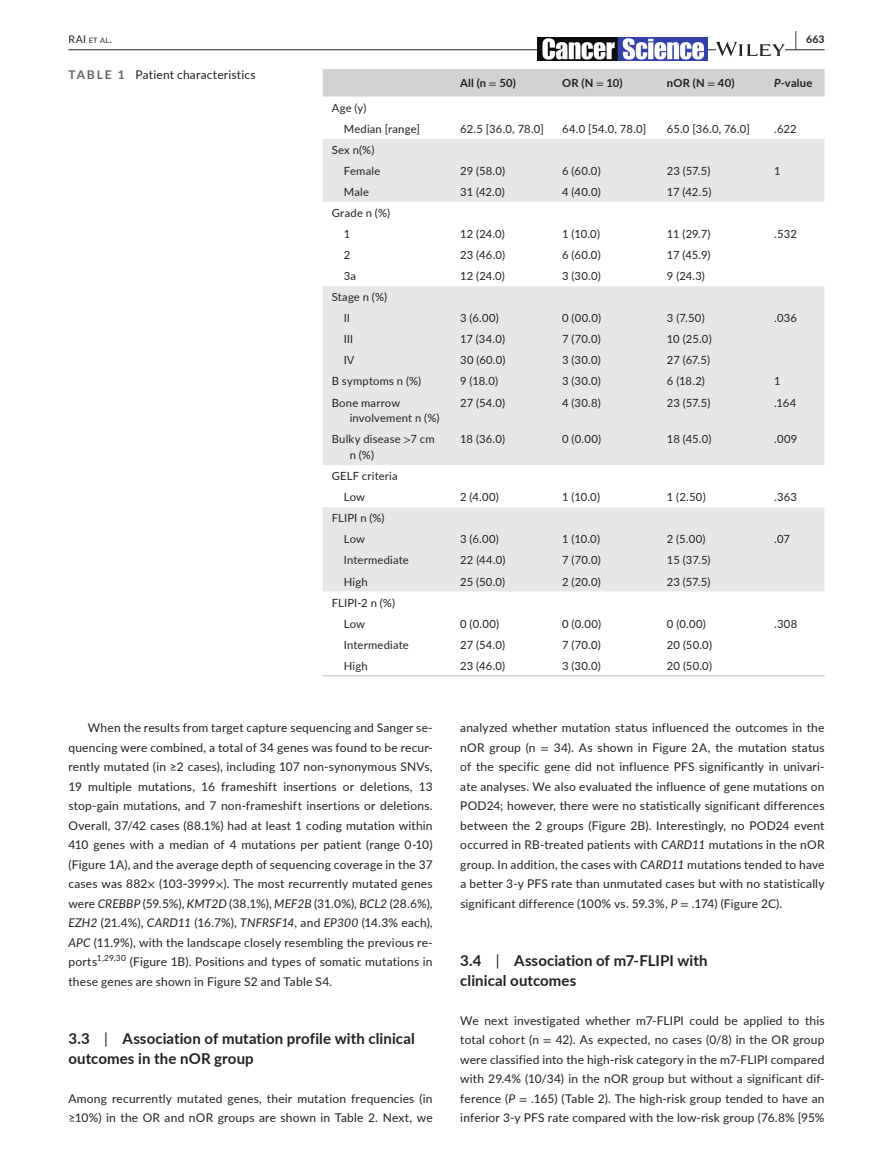
<style>
.page{position:relative;width:893px;height:1174px;background:#fff}
.page>*{position:absolute;margin:0;border:0;box-sizing:border-box;transform-origin:0 0}
.t1{font:700 15px/19.5px "Lato";letter-spacing:.005em;color:#231f20}
.t2{font:12px/19.5px "Lato";letter-spacing:.015em;color:#231f20;text-align:justify}
.t3{font:11.25px/21px "Lato";letter-spacing:.015em;color:#231f20}
.t4{font:700 11.25px "Lato";letter-spacing:.02em;color:#231f20}
.t5{font:11.25px "Arial Unicode MS";color:#231f20}
.t6{font:10.5px "Lato";color:#231f20}
.t7{font:700 10.5px "Lato";color:#231f20}
.t8{font:8.4px "Lato";color:#231f20}
.s1{font-size:7.35px}
.s2{font-size:19.5px}
.s3{font-weight:700;color:#636366}
.s4{font-family:"STIX";font-weight:400}
.s5{font-style:italic}
.s6{font-family:"STIX"}
.s7{font-size:12px}
.s8{font-weight:400}
</style>
<div class="page">
<hr style="left:68px;top:49px;width:756px;height:1px;background:#231f20">
<img style="left:537px;top:37px;width:171px;height:24px">
<svg style="left:716px;top:42px;width:69px;height:14px"></svg>
<div style="left:323px;top:69px;width:501px;height:28px;background:#d1d2d4"></div>
<svg style="left:323px;top:139px;width:501px;height:452px;fill:#e6e7e9"></svg>
<hr style="left:323px;top:675px;width:128px;height:1px;background:#d1d2d4">
<hr style="left:451px;top:675px;width:102px;height:1px;background:#d1d2d4">
<hr style="left:553px;top:675px;width:105px;height:1px;background:#d1d2d4">
<hr style="left:658px;top:675px;width:107px;height:1px;background:#d1d2d4">
<hr style="left:765px;top:675px;width:59px;height:1px;background:#d1d2d4">
<p class="t6" style="left:68px;top:31px;width:45px">RAI <span class="s1">et al</span>.</p>
<p class="t7" style="left:795px;top:31px;width:31px"><span class="s2">|</span> 663</p>
<p class="t2" style="left:68px;top:64px;width:189px"><span class="s3">TABLE 1</span> Patient characteristics</p>
<p class="t3" style="left:344px;top:96px;width:78px;text-indent:-12px">Age (y)<br>Median [range]</p>
<p class="t3" style="left:344px;top:139px;width:38px;text-indent:-12px">Sex n(%)<br>Female</p>
<p class="t4" style="left:460px;top:75px;width:57px">All (n <span class="s4">=</span> 50)</p>
<p class="t4" style="left:562px;top:75px;width:62px">OR (N <span class="s4">=</span> 10)</p>
<p class="t4" style="left:667px;top:75px;width:69px">nOR (N <span class="s4">=</span> 40)</p>
<p class="t4" style="left:774px;top:75px;width:40px"><span class="s5">P</span>-value</p>
<p class="t3" style="left:460px;top:118px;width:85px">62.5 [36.0, 78.0]</p>
<p class="t3" style="left:562px;top:118px;width:86px">64.0 [54.0, 78.0]</p>
<p class="t3" style="left:667px;top:118px;width:84px">65.0 [36.0, 76.0]</p>
<p class="t3" style="left:774px;top:118px;width:24px">.622</p>
<p class="t3" style="left:460px;top:160px;width:47px">29 (58.0)</p>
<p class="t3" style="left:562px;top:160px;width:40px">6 (60.0)</p>
<p class="t3" style="left:667px;top:160px;width:45px">23 (57.5)</p>
<p class="t3" style="left:774px;top:160px;width:8px">1</p>
<p class="t3" style="left:344px;top:181px;width:27px">Male</p>
<p class="t3" style="left:460px;top:181px;width:46px">31 (42.0)</p>
<p class="t3" style="left:562px;top:181px;width:40px">4 (40.0)</p>
<p class="t3" style="left:667px;top:181px;width:46px">17 (42.5)</p>
<p class="t3" style="left:344px;top:202px;width:48px;text-indent:-12px">Grade n (%)<br>1</p>
<p class="t3" style="left:460px;top:223px;width:46px">12 (24.0)</p>
<p class="t3" style="left:562px;top:223px;width:39px">1 (10.0)</p>
<p class="t3" style="left:667px;top:223px;width:45px">11 (29.7)</p>
<p class="t3" style="left:774px;top:223px;width:24px">.532</p>
<p class="t3" style="left:344px;top:244px;width:8px">2</p>
<p class="t3" style="left:460px;top:244px;width:47px">23 (46.0)</p>
<p class="t3" style="left:562px;top:244px;width:40px">6 (60.0)</p>
<p class="t3" style="left:667px;top:244px;width:45px">17 (45.9)</p>
<p class="t3" style="left:344px;top:265px;width:14px">3a</p>
<p class="t3" style="left:460px;top:265px;width:46px">12 (24.0)</p>
<p class="t3" style="left:562px;top:265px;width:40px">3 (30.0)</p>
<p class="t3" style="left:667px;top:265px;width:40px">9 (24.3)</p>
<p class="t3" style="left:332px;top:286px;width:57px">Stage n (%)</p>
<p class="t5" style="left:344px;top:310px;width:8px">Ⅱ</p>
<p class="t3" style="left:460px;top:307px;width:40px">3 (6.00)</p>
<p class="t3" style="left:562px;top:307px;width:40px">0 (00.0)</p>
<p class="t3" style="left:667px;top:307px;width:39px">3 (7.50)</p>
<p class="t3" style="left:774px;top:307px;width:24px">.036</p>
<p class="t5" style="left:344px;top:331px;width:11px">Ⅲ</p>
<p class="t3" style="left:460px;top:328px;width:46px">17 (34.0)</p>
<p class="t3" style="left:562px;top:328px;width:40px">7 (70.0)</p>
<p class="t3" style="left:667px;top:328px;width:46px">10 (25.0)</p>
<p class="t5" style="left:344px;top:352px;width:12px">Ⅳ</p>
<p class="t3" style="left:460px;top:349px;width:47px">30 (60.0)</p>
<p class="t3" style="left:562px;top:349px;width:40px">3 (30.0)</p>
<p class="t3" style="left:667px;top:349px;width:45px">27 (67.5)</p>
<p class="t3" style="left:332px;top:370px;width:91px">B symptoms n (%)</p>
<p class="t3" style="left:460px;top:370px;width:40px">9 (18.0)</p>
<p class="t3" style="left:562px;top:370px;width:40px">3 (30.0)</p>
<p class="t3" style="left:667px;top:370px;width:40px">6 (18.2)</p>
<p class="t3" style="left:774px;top:370px;width:8px">1</p>
<p class="t3" style="left:350px;top:394px;width:91px;line-height:15.8px;text-indent:-18px">Bone marrow involvement n (%)</p>
<p class="t3" style="left:460px;top:391px;width:46px">27 (54.0)</p>
<p class="t3" style="left:562px;top:391px;width:40px">4 (30.8)</p>
<p class="t3" style="left:667px;top:391px;width:45px">23 (57.5)</p>
<p class="t3" style="left:774px;top:391px;width:24px">.164</p>
<p class="t3" style="left:350px;top:431px;width:86px;line-height:15.8px;text-indent:-18px">Bulky disease <span class="s6">&gt;</span>7 cm n (%)</p>
<p class="t3" style="left:460px;top:428px;width:46px">18 (36.0)</p>
<p class="t3" style="left:562px;top:428px;width:40px">0 (0.00)</p>
<p class="t3" style="left:667px;top:428px;width:46px">18 (45.0)</p>
<p class="t3" style="left:774px;top:428px;width:25px">.009</p>
<p class="t3" style="left:344px;top:465px;width:55px;text-indent:-12px">GELF criteria<br>Low</p>
<p class="t3" style="left:460px;top:486px;width:40px">2 (4.00)</p>
<p class="t3" style="left:562px;top:486px;width:39px">1 (10.0)</p>
<p class="t3" style="left:667px;top:486px;width:40px">1 (2.50)</p>
<p class="t3" style="left:774px;top:486px;width:24px">.363</p>
<p class="t3" style="left:344px;top:507px;width:42px;text-indent:-12px">FLIPI n (%)<br>Low</p>
<p class="t3" style="left:460px;top:528px;width:40px">3 (6.00)</p>
<p class="t3" style="left:562px;top:528px;width:39px">1 (10.0)</p>
<p class="t3" style="left:667px;top:528px;width:40px">2 (5.00)</p>
<p class="t3" style="left:774px;top:528px;width:17px">.07</p>
<p class="t3" style="left:344px;top:549px;width:67px">Intermediate</p>
<p class="t3" style="left:460px;top:549px;width:47px">22 (44.0)</p>
<p class="t3" style="left:562px;top:549px;width:40px">7 (70.0)</p>
<p class="t3" style="left:667px;top:549px;width:45px">15 (37.5)</p>
<p class="t3" style="left:344px;top:570px;width:25px">High</p>
<p class="t3" style="left:460px;top:570px;width:47px">25 (50.0)</p>
<p class="t3" style="left:562px;top:570px;width:40px">2 (20.0)</p>
<p class="t3" style="left:667px;top:570px;width:45px">23 (57.5)</p>
<p class="t3" style="left:344px;top:591px;width:53px;text-indent:-12px">FLIPI-2 n (%)<br>Low</p>
<p class="t3" style="left:460px;top:612px;width:40px">0 (0.00)</p>
<p class="t3" style="left:562px;top:612px;width:40px">0 (0.00)</p>
<p class="t3" style="left:667px;top:612px;width:40px">0 (0.00)</p>
<p class="t3" style="left:774px;top:612px;width:25px">.308</p>
<p class="t3" style="left:344px;top:633px;width:67px">Intermediate</p>
<p class="t3" style="left:460px;top:633px;width:46px">27 (54.0)</p>
<p class="t3" style="left:562px;top:633px;width:40px">7 (70.0)</p>
<p class="t3" style="left:667px;top:633px;width:47px">20 (50.0)</p>
<p class="t3" style="left:344px;top:654px;width:25px">High</p>
<p class="t3" style="left:460px;top:654px;width:47px">23 (46.0)</p>
<p class="t3" style="left:562px;top:654px;width:40px">3 (30.0)</p>
<p class="t3" style="left:667px;top:654px;width:47px">20 (50.0)</p>
<p class="t2" style="left:68px;top:717px;width:366px;text-indent:20px">When the results from target capture sequencing and Sanger se&shy;quencing were combined, a total of 34 genes was found to be recur&shy;rently mutated (in ≥2 cases), including 107 non-synonymous SNVs, 19 multiple mutations, 16 frameshift insertions or deletions, 13 stop-gain mutations, and 7 non-frameshift insertions or deletions.<br>Overall, 37/42 cases (88.1%) had at least 1 coding mutation within 410 genes with a median of 4 mutations per patient (range 0-10) (Figure 1A), and the average depth of sequencing coverage in the 37 cases was 882<span class="s6">×</span> (103-3999<span class="s6">×</span>). The most recurrently mutated genes were <span class="s5">CREBBP</span> (59.5%), <span class="s5">KMT2D</span> (38.1%), <span class="s5">MEF2B</span> (31.0%), <span class="s5">BCL2</span> (28.6%), <span class="s5">EZH2</span> (21.4%), <span class="s5">CARD11</span> (16.7%), <span class="s5">TNFRSF14</span>, and <span class="s5">EP300</span> (14.3% each), <span class="s5">APC</span> (11.9%), with the landscape closely resembling the previous re-</p>
<p class="t8" style="left:68px;top:952px;width:59px"><span class="s7">ports</span>1,29,30</p>
<p class="t2" style="left:68px;top:951px;width:366px;text-indent:61px">(Figure 1B). Positions and types of somatic mutations in these genes are shown in Figure S2 and Table S4.</p>
<p class="t1" style="left:68px;top:1028px;width:348px">3.3 <span class="s8">|</span> Association of mutation profile with clinical outcomes in the nOR group</p>
<p class="t2" style="left:68px;top:1088px;width:366px">Among recurrently mutated genes, their mutation frequencies (in ≥10%) in the OR and nOR groups are shown in Table 2. Next, we</p>
<p class="t2" style="left:460px;top:717px;width:366px">analyzed whether mutation status influenced the outcomes in the nOR group (n <span class="s6">=</span> 34). As shown in Figure 2A, the mutation status of the specific gene did not influence PFS significantly in univari&shy;ate analyses. We also evaluated the influence of gene mutations on POD24; however, there were no statistically significant differences between the 2 groups (Figure 2B). Interestingly, no POD24 event occurred in RB-treated patients with <span class="s5">CARD11</span> mutations in the nOR group. In addition, the cases with <span class="s5">CARD11</span> mutations tended to have a better 3-y PFS rate than unmutated cases but with no statistically significant difference (100% vs. 59.3%, <span class="s5">P</span> <span class="s6">=</span> .174) (Figure 2C).</p>
<p class="t1" style="left:460px;top:950px;width:249px">3.4 <span class="s8">|</span> Association of m7-FLIPI with clinical outcomes</p>
<p class="t2" style="left:460px;top:1010px;width:366px">We next investigated whether m7-FLIPI could be applied to this total cohort (n <span class="s6">=</span> 42). As expected, no cases (0/8) in the OR group were classified into the high-risk category in the m7-FLIPI compared with 29.4% (10/34) in the nOR group but without a significant dif&shy;ference (<span class="s5">P</span> <span class="s6">=</span> .165) (Table 2). The high-risk group tended to have an inferior 3-y PFS rate compared with the low-risk group (76.8% [95%</p>
</div>
